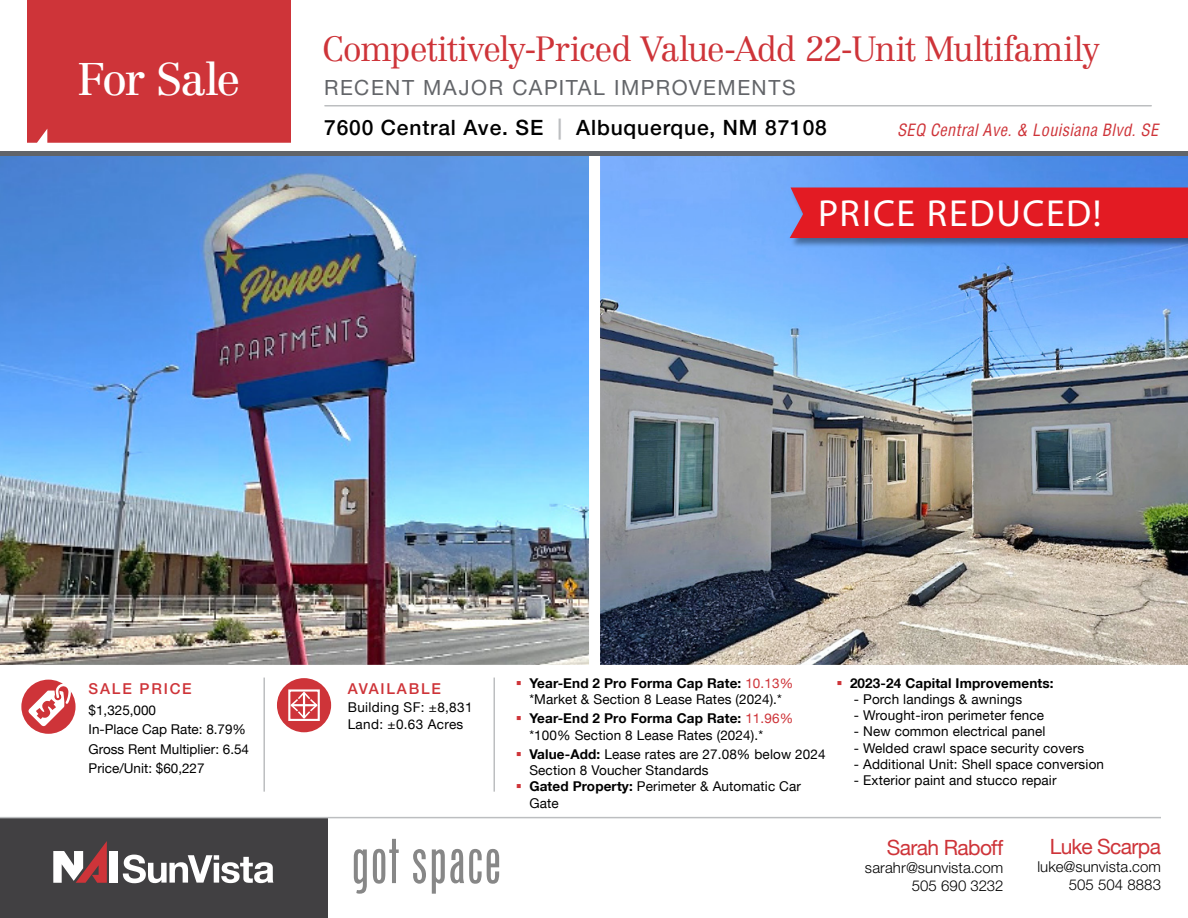
<style>
.page{position:relative;width:1188px;height:918px;background:#fff}
.page>*{position:absolute;margin:0;border:0;box-sizing:border-box;transform-origin:0 0}
.t1{font:45px "Centennial LT Std";letter-spacing:-.05em;color:#fff}
.t2{font:37.8px "Myriad Pro";letter-spacing:.045em;color:#fff}
.t3{font:300 34.5px "Centennial LT Std";letter-spacing:-.035em;color:#ce3439}
.t4{font:500 21px "Helvetica Neue LT";letter-spacing:.04em;color:#000}
.t5{font:21px "Helvetica Neue LT Std";letter-spacing:.075em;color:#636569}
.t6{font:21px "Helvetica Neue LT";letter-spacing:-.03em;color:#ce3439}
.t7{font:italic condensed 16.5px "Helvetica";color:#ce3439}
.t8{font:300 15px/18px "Helvetica Neue LT Std";letter-spacing:.005em;color:#000;text-align:right}
.t9{font:500 15px "Helvetica Neue LT";letter-spacing:.12em;color:#ce3439}
.t10{font:13.5px/16.2px "Helvetica Neue LT";letter-spacing:.01em;color:#000}
.t11{font:700 13.5px "Helvetica Neue LT";letter-spacing:.01em;color:#000}
.s1{color:#bcbec0}
.s2{font-weight:700}
.s3{color:#ce3439}
</style>
<div class="page">
<img style="left:0;top:156px;width:589px;height:509px">
<img style="left:600px;top:156px;width:588px;height:509px">
<div style="left:790px;top:187px;width:398px;height:61px;background:#000;opacity:.4"></div>
<div style="left:790px;top:188px;width:398px;height:50px;background:#e31b23"></div>
<div style="left:277px;top:678px;width:54px;height:54px;background:#ce3439;border-radius:50%"></div>
<svg style="left:291px;top:692px;width:26px;height:26px"></svg>
<div style="left:288px;top:689px;width:32px;height:32px;border:2px solid #fff"></div>
<div style="left:21px;top:680px;width:55px;height:54px;background:#ce3439;border-radius:50%"></div>
<svg style="left:28px;top:683px;width:43px;height:43px"></svg>
<hr style="left:263px;top:678px;width:2px;height:114px;background:#bcbec0">
<hr style="left:494px;top:678px;width:1px;height:114px;background:#bcbec0">
<hr style="left:325px;top:105px;width:826px;height:1px;background:#bcbec0">
<div style="left:27px;top:0;width:264px;height:143px;background:#ce3439"></div>
<div style="left:0;top:151px;width:1188px;height:5px;background:#616469"></div>
<div style="left:0;top:818px;width:327px;height:100px;background:#414042"></div>
<hr style="left:0;top:817px;width:1161px;height:1px;background:#bcbec0">
<div style="left:110px;top:851px;width:8px;height:32px;background:#fff"></div>
<svg style="left:53px;top:841px;width:54px;height:42px"></svg>
<svg style="left:123px;top:855px;width:150px;height:28px"></svg>
<svg style="left:354px;top:839px;width:145px;height:55px"></svg>
<h1 class="t1" style="left:77px;top:52px;width:165px">For Sale</h1>
<h3 class="t3" style="left:323px;top:28px;width:779px">Competitively-Priced Value-Add 22-Unit Multifamily</h3>
<h3 class="t5" style="left:324px;top:75px;width:473px">RECENT MAJOR CAPITAL IMPROVEMENTS</h3>
<h3 class="t4" style="left:324px;top:115px;width:504px">7600 Central Ave. SE <span class="s1">|</span> Albuquerque, NM 87108</h3>
<p class="t7" style="left:897px;top:119px;width:267px">SEQ CentralAve.&amp; Louisiana Blvd.SE</p>
<h2 class="t2" style="left:818px;top:190px;width:285px">PRICE REDUCED!</h2>
<p class="t9" style="left:89px;top:680px;width:105px">SALE PRICE</p>
<p class="t10" style="left:89px;top:700px;width:162px;line-height:19.4px">$1,325,000<br>In-Place Cap Rate: 8.79%<br>Gross Rent Multiplier: 6.54<br>Price/Unit: $60,227</p>
<p class="t9" style="left:348px;top:680px;width:95px">AVAILABLE</p>
<p class="t10" style="left:348px;top:699px;width:126px">Building SF: ±8,831<br>Land: ±0.63 Acres</p>
<p class="t10" style="left:529px;top:675px;width:265px"><span class="s2">Year-End 2 Pro Forma Cap Rate:</span> <span class="s3">10.13% </span>*Market &amp; Section 8 Lease Rates (2024).*</p>
<p class="t10" style="left:529px;top:710px;width:265px"><span class="s2">Year-End 2 Pro Forma Cap Rate:</span> <span class="s3">11.96% </span>*100% Section 8 Lease Rates (2024).*</p>
<p class="t10" style="left:529px;top:746px;width:298px"><span class="s2">Value-Add:</span> Lease rates are 27.08% below 2024<br>Section 8 Voucher Standards<br><span class="s2">Gated Property:</span> Perimeter &amp; Automatic Car<br>Gate</p>
<p class="t11" style="left:850px;top:675px;width:205px">2023-24 Capital Improvements:</p>
<p class="t10" style="left:854px;top:691px;width:170px">- Porch landings &amp; awnings</p>
<p class="t10" style="left:854px;top:707px;width:192px">- Wrought-iron perimeter fence</p>
<p class="t10" style="left:854px;top:723px;width:193px">- New common electrical panel</p>
<p class="t10" style="left:854px;top:739px;width:232px">- Welded crawl space security covers</p>
<p class="t10" style="left:854px;top:756px;width:252px">- Additional Unit: Shell space conversion</p>
<p class="t10" style="left:854px;top:772px;width:204px">- Exterior paint and stucco repair</p>
<h3 class="t6" style="left:887px;top:835px;width:118px">Sarah Raboff</h3>
<p class="t8" style="left:865px;top:858px;width:140px">sarahr@sunvista.com<br>505 690 3232</p>
<h3 class="t6" style="left:1050px;top:834px;width:113px">Luke Scarpa</h3>
<p class="t8" style="left:1037px;top:858px;width:125px">luke@sunvista.com<br>505 504 8883</p>
</div>
